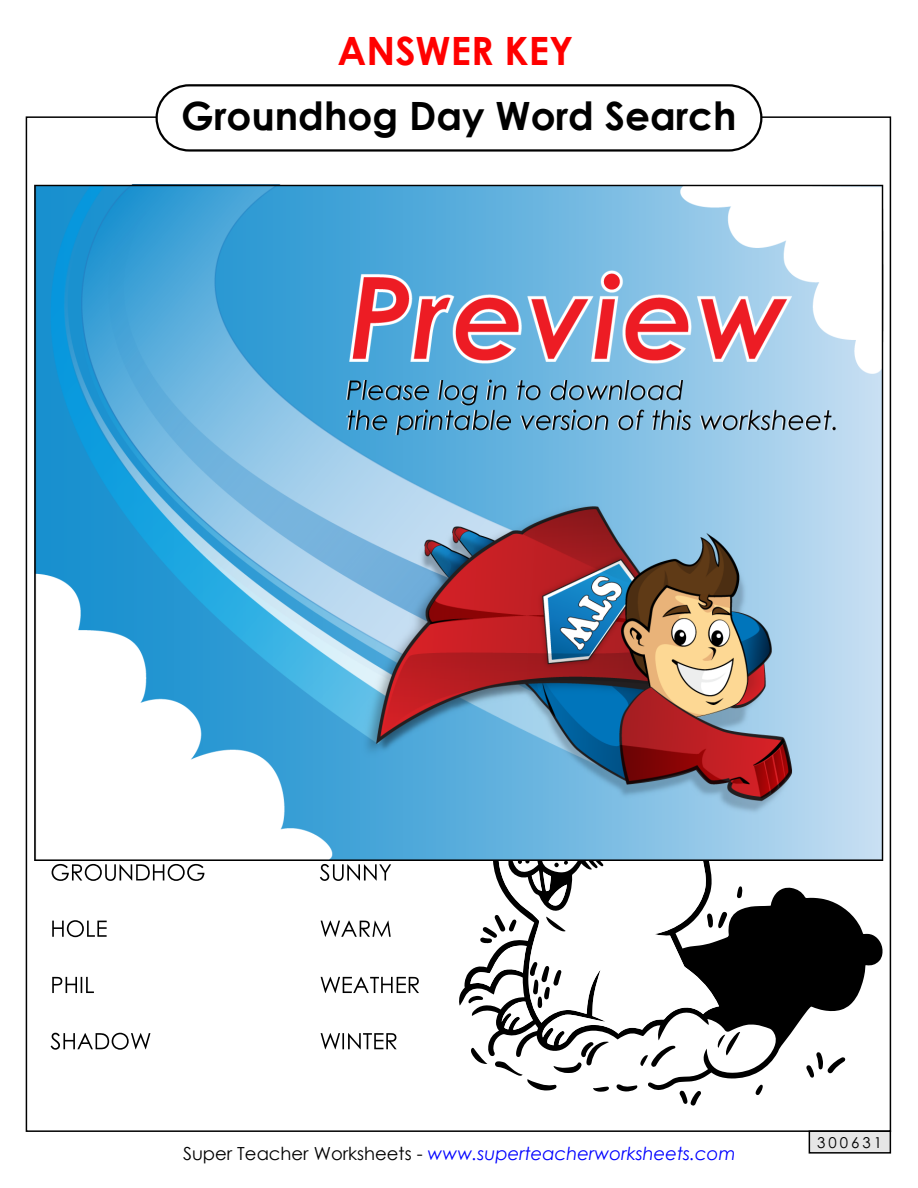
<style>
.page{position:relative;width:918px;height:1188px;background:#fff}
.page>*{position:absolute;margin:0;border:0;box-sizing:border-box;transform-origin:0 0}
.t1{font:700 39px "Century STW4";color:#000}
.t2{font:700 39px "Century Gothic 2";color:#f00}
.t3{font:italic 18px "Century Gothic 2";color:#00f}
.t4{font:15px "Century STW4";letter-spacing:.2em;color:#000}
.s1{font-style:normal;color:#000}
</style>
<div class="page">
<div style="left:809px;top:1130px;width:82px;height:24px;background:#e6e6e6;border:2px solid #000"></div>
<div style="left:156px;top:84px;width:606px;height:68px;border:2px solid #000;border-radius:33px"></div>
<svg style="left:52px;top:864px;width:152px;height:17px"></svg>
<svg style="left:52px;top:920px;width:55px;height:17px"></svg>
<svg style="left:52px;top:977px;width:42px;height:16px"></svg>
<svg style="left:51px;top:1033px;width:99px;height:17px"></svg>
<svg style="left:320px;top:864px;width:71px;height:17px"></svg>
<svg style="left:321px;top:921px;width:70px;height:16px"></svg>
<svg style="left:321px;top:977px;width:98px;height:16px"></svg>
<svg style="left:321px;top:1033px;width:76px;height:16px"></svg>
<svg style="left:459px;top:887px;width:424px;height:203px"></svg>
<svg style="left:616px;top:1084px;width:21px;height:7px"></svg>
<svg style="left:471px;top:1048px;width:16px;height:16px"></svg>
<svg style="left:722px;top:911px;width:5px;height:18px"></svg>
<svg style="left:679px;top:1090px;width:22px;height:16px"></svg>
<svg style="left:495px;top:1041px;width:114px;height:51px"></svg>
<svg style="left:806px;top:1052px;width:40px;height:26px"></svg>
<svg style="left:737px;top:886px;width:5px;height:12px"></svg>
<svg style="left:756px;top:1084px;width:7px;height:11px"></svg>
<svg style="left:640px;top:1046px;width:35px;height:21px"></svg>
<svg style="left:718px;top:1032px;width:22px;height:23px"></svg>
<svg style="left:498px;top:861px;width:224px;height:184px"></svg>
<svg style="left:468px;top:861px;width:140px;height:169px"></svg>
<img style="left:34px;top:185px;width:850px;height:676px">
<h1 class="t2" style="left:338px;top:21px;width:237px">ANSWER KEY</h1>
<h1 class="t1" style="left:181px;top:87px;width:557px">Groundhog Day Word Search</h1>
<p class="t3" style="left:183px;top:1141px;width:554px"><span class="s1">Super Teacher Worksheets -</span> www.superteacherworksheets.com</p>
<p class="t4" style="left:817px;top:1132px;width:66px">300631</p>
</div>
